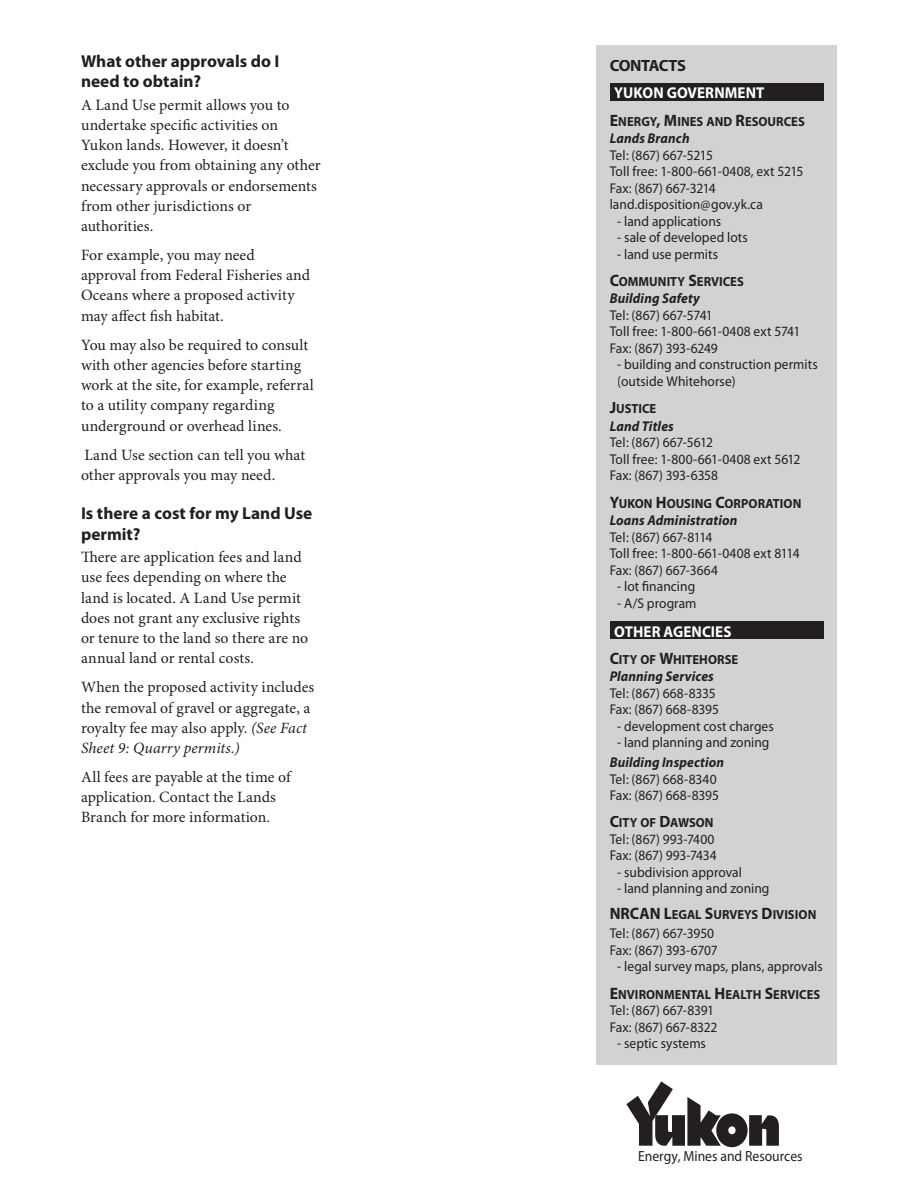
<style>
.page{position:relative;width:918px;height:1188px;background:#fff}
.page>*{position:absolute;margin:0;border:0;box-sizing:border-box;transform-origin:0 0}
.t1{font:700 17.25px/20.2px "Myriad Pro";color:#231f20}
.t2{font:700 16.5px "Myriad Pro";letter-spacing:-.025em;color:#231f20}
.t3{font:15.75px/20.2px "Minion Pro";color:#231f20}
.t4{font:700 15.75px "Myriad Pro";letter-spacing:.005em;color:#fff;scale:.95 1}
.t5{font:14.7px "Myriad Pro";color:#231f20;scale:.93 1}
.t6{font:14.1px/16.5px "Myriad Pro";letter-spacing:.005em;color:#231f20;scale:.95 1}
.t7{font:italic 700 14.1px "Myriad Pro";letter-spacing:.01em;color:#231f20;scale:.95 1}
.t8{font:14.1px/16.5px "Myriad Pro";letter-spacing:-.02em;color:#231f20;scale:.95 1}
.t9{font:14.1px/16.5px "Myriad Pro";letter-spacing:-.015em;color:#231f20;scale:.95 1}
.t10{font:700 13.2px "Myriad Pro";letter-spacing:.005em;color:#231f20;scale:.95 1}
.s1{font-style:italic}
.s2{font-size:16.5px}
</style>
<div class="page">
<div style="left:596px;top:45px;width:241px;height:1020px;background:#d1d2d4"></div>
<div style="left:610px;top:83px;width:214px;height:18px;background:#231f20"></div>
<div style="left:610px;top:621px;width:214px;height:18px;background:#231f20"></div>
<svg style="left:626px;top:1081px;width:153px;height:66px"></svg>
<p class="t1" style="left:81px;top:51px;width:200px">What other approvals do I need to obtain?</p>
<p class="t3" style="left:81px;top:95px;width:241px">A Land Use permit allows you to undertake specific activities on<br>Yukon lands. However, it doesn’t exclude you from obtaining any other necessary approvals or endorsements from other jurisdictions or authorities.</p>
<p class="t3" style="left:81px;top:245px;width:231px">For example, you may need approval from Federal Fisheries and<br>Oceans where a proposed activity may affect fish habitat.</p>
<p class="t3" style="left:81px;top:335px;width:234px">You may also be required to consult with other agencies before starting work at the site, for example, referral to a utility company regarding underground or overhead lines.</p>
<p class="t3" style="left:81px;top:445px;width:226px">Land Use section can tell you what other approvals you may need.</p>
<p class="t1" style="left:81px;top:504px;width:233px">Is there a cost for my Land Use permit?</p>
<p class="t3" style="left:81px;top:548px;width:229px">There are application fees and land use fees depending on where the land is located. A Land Use permit does not grant any exclusive rights or tenure to the land so there are no annual land or rental costs.</p>
<p class="t3" style="left:81px;top:678px;width:235px">When the proposed activity includes the removal of gravel or aggregate, a royalty fee may also apply. <span class="s1">(See Fact Sheet 9: Quarry permits.)</span></p>
<p class="t3" style="left:81px;top:767px;width:211px">All fees are payable at the time of application. Contact the Lands<br>Branch for more information.</p>
<p class="t2" style="left:610px;top:57px;width:78px">CONTACTS</p>
<p class="t4" style="left:614px;top:84px;width:160px">YUKON GOVERNMENT</p>
<p class="t10" style="left:610px;top:114px;width:207px"><span class="s2">E</span>NERGY<span class="s2">, M</span>INES AND <span class="s2">R</span>ESOURCES</p>
<p class="t7" style="left:610px;top:131px;width:86px">Lands Branch</p>
<p class="t6" style="left:610px;top:147px;width:205px">Tel: (867) 667-5215<br>Toll free: 1-800-661-0408, ext 5215<br>Fax: (867) 667-3214 land.disposition@gov.yk.ca</p>
<p class="t6" style="left:617px;top:213px;width:111px">- land applications</p>
<p class="t6" style="left:617px;top:229px;width:139px">- sale of developed lots</p>
<p class="t6" style="left:617px;top:246px;width:108px">- land use permits</p>
<p class="t10" style="left:610px;top:274px;width:143px"><span class="s2">C</span>OMMUNITY <span class="s2">S</span>ERVICES</p>
<p class="t7" style="left:610px;top:291px;width:97px">Building Safety</p>
<p class="t6" style="left:610px;top:307px;width:202px">Tel: (867) 667-5741<br>Toll free: 1-800-661-0408 ext 5741<br>Fax: (867) 393-6249</p>
<p class="t6" style="left:617px;top:357px;width:213px">- building and construction permits (outside Whitehorse)</p>
<p class="t10" style="left:610px;top:401px;width:51px"><span class="s2">J</span>USTICE</p>
<p class="t7" style="left:610px;top:418px;width:69px">Land Titles</p>
<p class="t6" style="left:610px;top:435px;width:202px">Tel: (867) 667-5612<br>Toll free: 1-800-661-0408 ext 5612<br>Fax: (867) 393-6358</p>
<p class="t10" style="left:610px;top:496px;width:203px"><span class="s2">Y</span>UKON <span class="s2">H</span>OUSING <span class="s2">C</span>ORPORATION</p>
<p class="t7" style="left:610px;top:513px;width:136px">Loans Administration</p>
<p class="t6" style="left:610px;top:529px;width:201px">Tel: (867) 667-8114<br>Toll free: 1-800-661-0408 ext 8114<br>Fax: (867) 667-3664</p>
<p class="t6" style="left:617px;top:579px;width:84px">- lot financing</p>
<p class="t6" style="left:617px;top:595px;width:85px">- A/S program</p>
<p class="t4" style="left:614px;top:622px;width:125px">OTHER AGENCIES</p>
<p class="t10" style="left:610px;top:652px;width:137px"><span class="s2">C</span>ITY OF <span class="s2">W</span>HITEHORSE</p>
<p class="t7" style="left:610px;top:669px;width:111px">Planning Services</p>
<p class="t6" style="left:610px;top:685px;width:116px">Tel: (867) 668-8335<br>Fax: (867) 668-8395</p>
<p class="t6" style="left:617px;top:718px;width:166px">- development cost charges</p>
<p class="t6" style="left:617px;top:735px;width:162px">- land planning and zoning</p>
<p class="t7" style="left:610px;top:755px;width:122px">Building Inspection</p>
<p class="t6" style="left:610px;top:771px;width:116px">Tel: (867) 668-8340<br>Fax: (867) 668-8395</p>
<p class="t10" style="left:610px;top:816px;width:111px"><span class="s2">C</span>ITY OF <span class="s2">D</span>AWSON</p>
<p class="t6" style="left:610px;top:831px;width:114px">Tel: (867) 993-7400<br>Fax: (867) 993-7434</p>
<p class="t6" style="left:617px;top:864px;width:133px">- subdivision approval</p>
<p class="t6" style="left:617px;top:881px;width:162px">- land planning and zoning</p>
<p class="t10" style="left:610px;top:907px;width:219px"><span class="s2">NRCAN L</span>EGAL <span class="s2">S</span>URVEYS <span class="s2">D</span>IVISION</p>
<p class="t8" style="left:610px;top:926px;width:115px">Tel: (867) 667-3950<br>Fax: (867) 393-6707</p>
<p class="t6" style="left:617px;top:959px;width:218px">- legal survey maps, plans, approvals</p>
<p class="t10" style="left:610px;top:987px;width:223px"><span class="s2">E</span>NVIRONMENTAL <span class="s2">H</span>EALTH <span class="s2">S</span>ERVICES</p>
<p class="t9" style="left:610px;top:1002px;width:115px">Tel: (867) 667-8391<br>Fax: (867) 667-8322</p>
<p class="t6" style="left:617px;top:1035px;width:95px">- septic systems</p>
<p class="t5" style="left:638px;top:1148px;width:178px">Energy, Mines and Resources</p>
</div>
